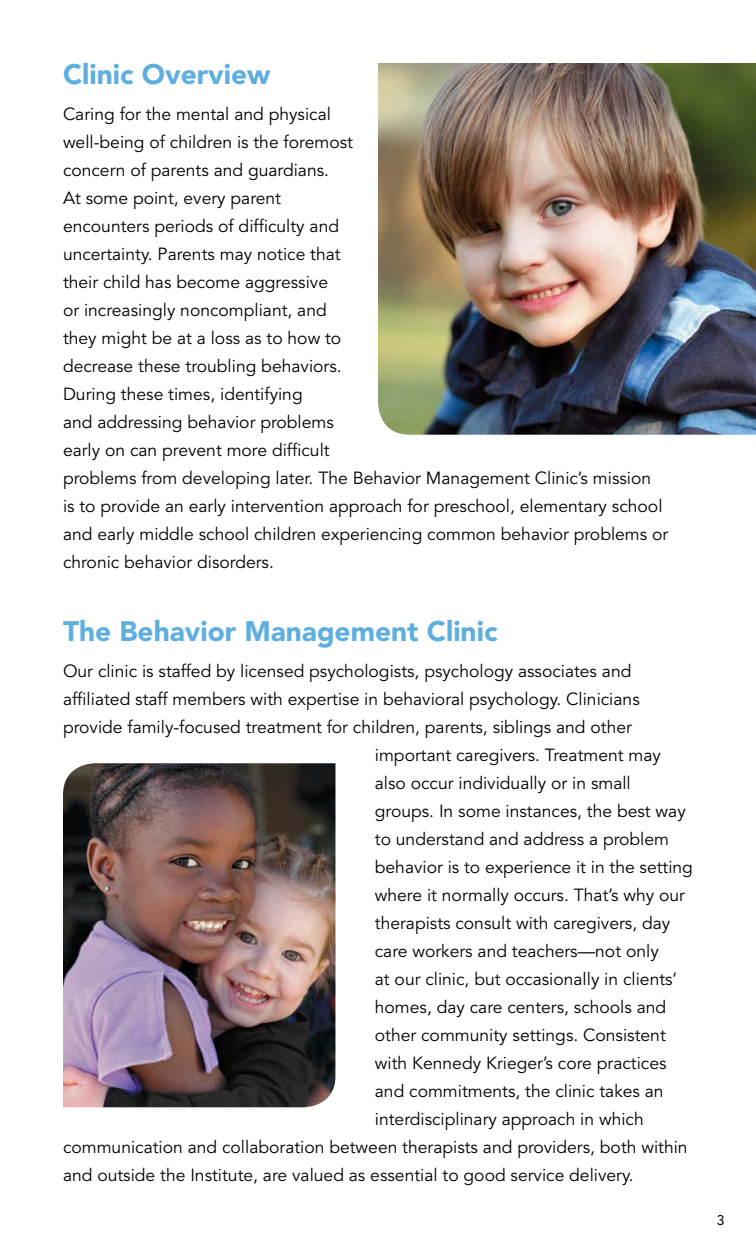
<style>
.page{position:relative;width:756px;height:1260px;background:#fff}
.page>*{position:absolute;margin:0;border:0;box-sizing:border-box;transform-origin:0 0}
.t1{font:900 28px "Avenir";color:#5eaee0}
.t2{font:17.5px/28px "Avenir";color:#000}
.t3{font:14px "Avenir";color:#000}
</style>
<div class="page">
<img style="left:63px;top:763px;width:272px;height:344px">
<img style="left:378px;top:63px;width:378px;height:372px">
<h1 class="t1" style="left:63px;top:58px;width:209px">Clinic Overview</h1>
<p class="t2" style="left:63px;top:101px;width:607px">Caring for the mental and physical<br>well-being of children is the foremost<br>concern of parents and guardians.<br>At some point, every parent<br>encounters periods of difficulty and<br>uncertainty. Parents may notice that<br>their child has become aggressive<br>or increasingly noncompliant, and<br>they might be at a loss as to how to<br>decrease these troubling behaviors.<br>During these times, identifying<br>and addressing behavior problems<br>early on can prevent more difficult<br>problems from developing later. The Behavior Management Clinic’s mission<br>is to provide an early intervention approach for preschool, elementary school and early middle school children experiencing common behavior problems or chronic behavior disorders.</p>
<h1 class="t1" style="left:63px;top:614px;width:436px">The Behavior Management Clinic</h1>
<p class="t2" style="left:63px;top:657px;width:570px">Our clinic is staffed by licensed psychologists, psychology associates and</p>
<p class="t2" style="left:63px;top:685px;width:578px">affiliated staff members with expertise in behavioral psychology. Clinicians</p>
<p class="t2" style="left:63px;top:713px;width:570px">provide family-focused treatment for children, parents, siblings and other</p>
<p class="t2" style="left:375px;top:741px;width:288px">important caregivers. Treatment may</p>
<p class="t2" style="left:375px;top:769px;width:257px">also occur individually or in small</p>
<p class="t2" style="left:375px;top:797px;width:312px">groups. In some instances, the best way</p>
<p class="t2" style="left:375px;top:825px;width:296px">to understand and address a problem</p>
<p class="t2" style="left:375px;top:853px;width:320px">behavior is to experience it in the setting</p>
<p class="t2" style="left:375px;top:881px;width:312px">where it normally occurs. That’s why our</p>
<p class="t2" style="left:375px;top:909px;width:297px">therapists consult with caregivers, day</p>
<p class="t2" style="left:375px;top:937px;width:285px">care workers and teachers—not only</p>
<p class="t2" style="left:375px;top:965px;width:304px">at our clinic, but occasionally in clients’</p>
<p class="t2" style="left:375px;top:993px;width:293px">homes, day care centers, schools and</p>
<p class="t2" style="left:375px;top:1021px;width:292px">other community settings. Consistent</p>
<p class="t2" style="left:375px;top:1049px;width:293px">with Kennedy Krieger’s core practices</p>
<p class="t2" style="left:375px;top:1077px;width:290px">and commitments, the clinic takes an</p>
<p class="t2" style="left:375px;top:1105px;width:270px">interdisciplinary approach in which</p>
<p class="t2" style="left:63px;top:1133px;width:626px">communication and collaboration between therapists and providers, both within</p>
<p class="t2" style="left:63px;top:1161px;width:572px">and outside the Institute, are valued as essential to good service delivery.</p>
<p class="t3" style="left:717px;top:1212px;width:9px">3</p>
</div>
